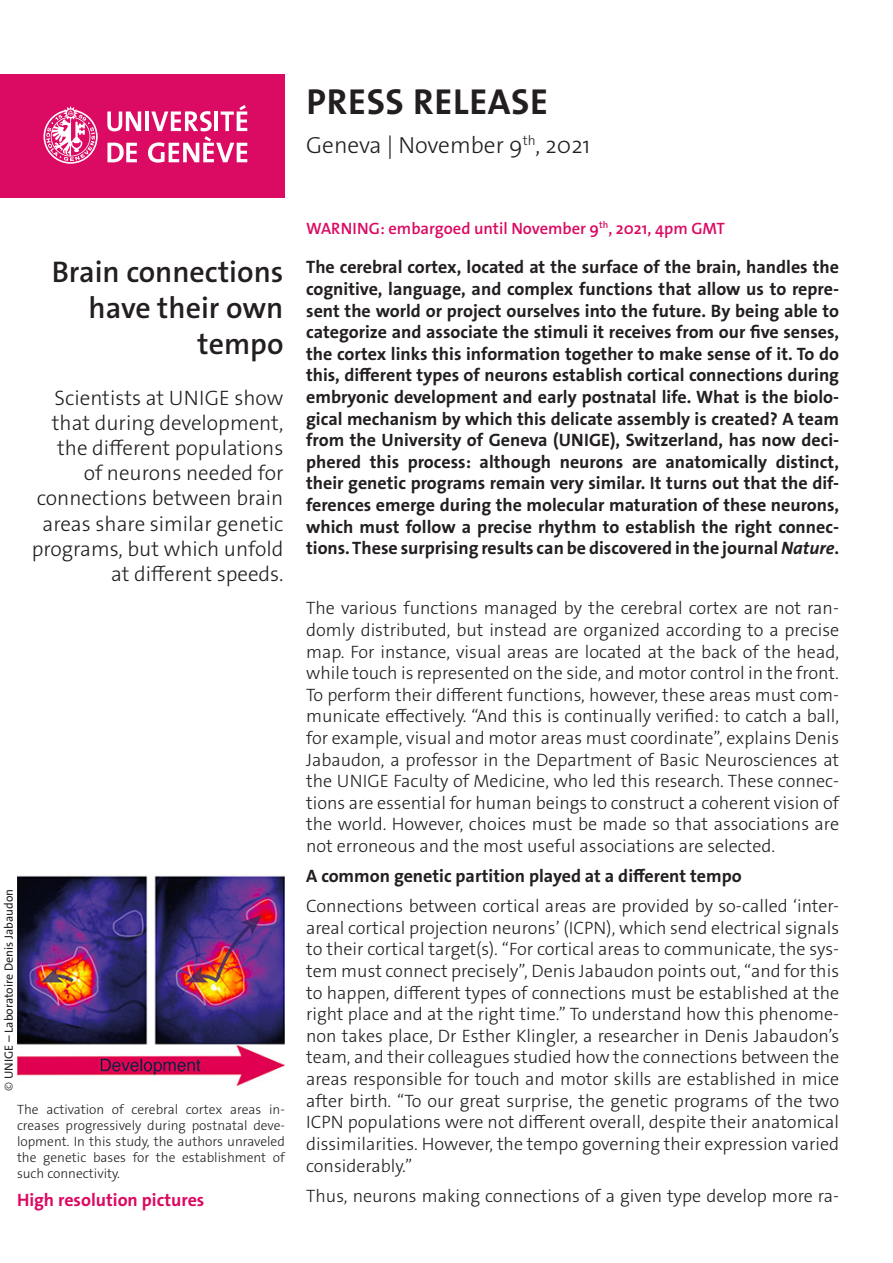
<style>
.page{position:relative;width:893px;height:1263px;background:#fff}
.page>*{position:absolute;margin:0;border:0;box-sizing:border-box;transform-origin:0 0}
._4__texte_courant{font:700 36.3px "The Sans Os F";letter-spacing:.02em;color:#231f20}
._1__grand_titre{font:600 30px/36px "The Sans Os F";color:#231f20;text-align:right}
._4__texte_courant-2{font:300 23.4px "The Sans Os F";color:#231f20}
._1__grand_titre-2{font:300 21px/25.2px "The Sans Os F";color:#231f20;text-align:right}
._4__texte_courant-3{font:300 18px/21.6px "The Sans Os F";color:#231f20;text-align:justify}
._4__texte_courant-4{font:700 18px/21.6px "The Sans Os F";color:#231f20;text-align:justify}
.t1{font:700 18px "The Sans Os F";color:#db0a62}
.embargo{font:600 16.5px "The Sans Os F";color:#db0a62}
.t2{font:300 13.5px/16.2px "The Sans Os F";color:#231f20;text-align:justify}
.t3{font:12px "The Sans Os F";color:#231f20}
.s1{font-weight:300}
.s2{font-style:italic}
</style>
<div class="page">
<div style="left:0;top:74px;width:285px;height:124px;background:#db0a62"></div>
<svg style="left:44px;top:106px;width:54px;height:58px"></svg>
<svg style="left:107px;top:111px;width:34px;height:20px"></svg>
<hr style="left:145px;top:111px;width:4px;height:20px;background:#fff">
<svg style="left:107px;top:143px;width:30px;height:19px"></svg>
<svg style="left:148px;top:105px;width:99px;height:58px"></svg>
<img style="left:17px;top:875px;width:268px;height:210px">
<p class="_4__texte_courant" style="left:306px;top:78px;width:243px">PRESS RELEASE</p>
<p class="_4__texte_courant-2" style="left:306px;top:130px;width:286px">Geneva | November 9<sup>th</sup>, 2021</p>
<p class="_1__grand_titre" style="left:52px;top:254px;width:233px">Brain connections have their own tempo</p>
<p class="_1__grand_titre-2" style="left:32px;top:385px;width:253px">Scientists at UNIGE show that during development, the different populations<br>of neurons needed for connections between brain areas share similar genetic programs, but which unfold at different speeds.</p>
<p class="t3" style="left:1px;top:1091px;width:203px;rotate:-90deg"><span class="s1">©</span> UNIGE – Laboratoire Denis Jabaudon</p>
<p class="t2" style="left:17px;top:1101px;width:269px">The activation of cerebral cortex areas in&shy;creases progressively during postnatal deve&shy;lopment. In this study, the authors unraveled the genetic bases for the establishment of such connectivity.</p>
<p class="t1" style="left:17px;top:1188px;width:189px">High resolution pictures</p>
<p class="embargo" style="left:306px;top:217px;width:420px">WARNING: embargoed until November 9<sup>th</sup>, 2021, 4pm GMT</p>
<p class="_4__texte_courant-4" style="left:306px;top:257px;width:534px">The cerebral cortex, located at the surface of the brain, handles the cognitive, language, and complex functions that allow us to repre&shy;sent the world or project ourselves into the future. By being able to categorize and associate the stimuli it receives from our five senses, the cortex links this information together to make sense of it. To do this, different types of neurons establish cortical connections during embryonic development and early postnatal life. What is the biolo&shy;gical mechanism by which this delicate assembly is created? A team from the University of Geneva (UNIGE), Switzerland, has now deci&shy;phered this process: although neurons are anatomically distinct, their genetic programs remain very similar. It turns out that the dif&shy;ferences emerge during the molecular maturation of these neurons, which must follow a precise rhythm to establish the right connec&shy;tions. These surprising results can be discovered in the journal <span class="s2">Nature</span>.</p>
<p class="_4__texte_courant-3" style="left:306px;top:598px;width:534px">The various functions managed by the cerebral cortex are not ran&shy;domly distributed, but instead are organized according to a precise map. For instance, visual areas are located at the back of the head, while touch is represented on the side, and motor control in the front.<br>To perform their different functions, however, these areas must com&shy;municate effectively. “And this is continually verified: to catch a ball, for example, visual and motor areas must coordinate”, explains Denis Jabaudon, a professor in the Department of Basic Neurosciences at the UNIGE Faculty of Medicine, who led this research. These connec&shy;tions are essential for human beings to construct a coherent vision of the world. However, choices must be made so that associations are not erroneous and the most useful associations are selected.</p>
<p class="_4__texte_courant-4" style="left:306px;top:865px;width:437px">A common genetic partition played at a different tempo</p>
<p class="_4__texte_courant-3" style="left:306px;top:895px;width:534px">Connections between cortical areas are provided by so-called ‘inter&shy;areal cortical projection neurons’ (ICPN), which send electrical signals to their cortical target(s). “For cortical areas to communicate, the sys&shy;tem must connect precisely”, Denis Jabaudon points out, “and for this to happen, different types of connections must be established at the right place and at the right time.” To understand how this phenome&shy;non takes place, Dr Esther Klingler, a researcher in Denis Jabaudon’s team, and their colleagues studied how the connections between the areas responsible for touch and motor skills are established in mice after birth. “To our great surprise, the genetic programs of the two ICPN populations were not different overall, despite their anatomical dissimilarities. However, the tempo governing their expression varied considerably.”</p>
<p class="_4__texte_courant-3" style="left:306px;top:1185px;width:534px">Thus, neurons making connections of a given type develop more ra-</p>
</div>
